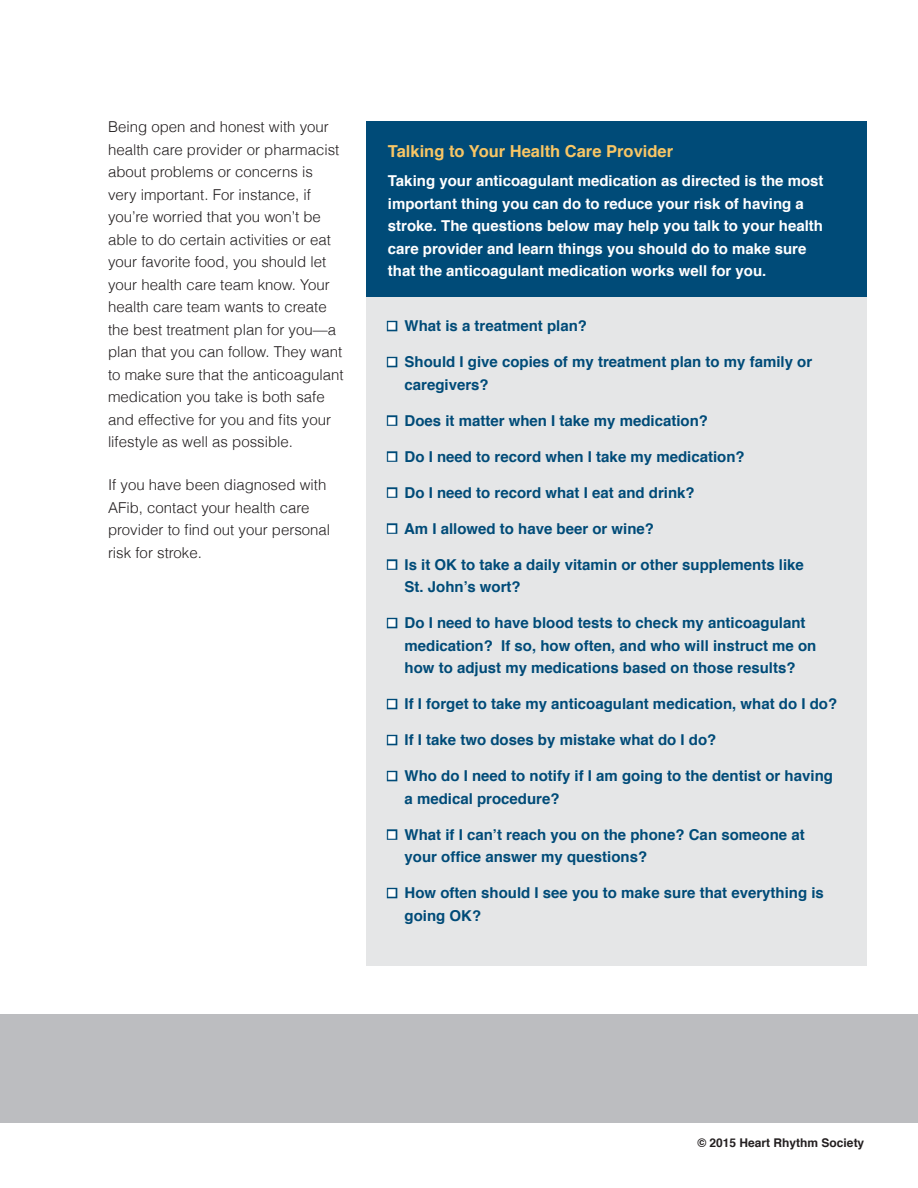
<style>
.page{position:relative;width:918px;height:1188px;background:#fff}
.page>*{position:absolute;margin:0;border:0;box-sizing:border-box;transform-origin:0 0}
.Red_bolded_subheads{font:700 16.5px "Helvetica";color:#f8c665}
.DYK_text{font:700 15px/22.5px "Helvetica";color:#004b78}
.Main_Body{font:300 15px/22.5px "Helvetica";color:#231f20}
.Main_Body-2{font:700 15px/22.5px "Helvetica";color:#fff}
.Medium_Bold_Black{font:700 12px "Helvetica";color:#231f20}
.s1{font-family:"Universal Newswith Comm Pi";font-weight:400;color:#fff}
</style>
<div class="page">
<div style="left:366px;top:121px;width:501px;height:179px;background:#004b78"></div>
<div style="left:366px;top:297px;width:501px;height:669px;background:#e5e6e7"></div>
<div style="left:387px;top:321px;width:10px;height:10px;border:3px solid #004b78"></div>
<div style="left:387px;top:357px;width:10px;height:10px;border:3px solid #004b78"></div>
<div style="left:387px;top:415px;width:10px;height:11px;border:3px solid #004b78"></div>
<div style="left:387px;top:451px;width:10px;height:11px;border:3px solid #004b78"></div>
<div style="left:387px;top:487px;width:10px;height:11px;border:3px solid #004b78"></div>
<div style="left:387px;top:523px;width:10px;height:11px;border:3px solid #004b78"></div>
<div style="left:387px;top:559px;width:10px;height:11px;border:3px solid #004b78"></div>
<div style="left:387px;top:618px;width:10px;height:10px;border:3px solid #004b78"></div>
<div style="left:387px;top:699px;width:10px;height:10px;border:3px solid #004b78"></div>
<div style="left:387px;top:735px;width:10px;height:10px;border:3px solid #004b78"></div>
<div style="left:387px;top:771px;width:10px;height:10px;border:3px solid #004b78"></div>
<div style="left:387px;top:829px;width:10px;height:11px;border:3px solid #004b78"></div>
<div style="left:387px;top:888px;width:10px;height:10px;border:3px solid #004b78"></div>
<div style="left:0;top:1014px;width:918px;height:109px;background:#bcbdc0"></div>
<p class="Main_Body" style="left:108px;top:115px;width:237px">Being open and honest with your health care provider or pharmacist about problems or concerns is very important. For instance, if you’re worried that you won’t be able to do certain activities or eat your favorite food, you should let your health care team know. Your health care team wants to create the best treatment plan for you—a plan that you can follow. They want to make sure that the anticoagulant medication you take is both safe and effective for you and fits your lifestyle as well as possible.</p>
<p class="Main_Body" style="left:108px;top:473px;width:224px">If you have been diagnosed with<br>AFib, contact your health care provider to find out your personal risk for stroke.</p>
<p class="Red_bolded_subheads" style="left:388px;top:138px;width:287px">Talking to Your Health Care Provider</p>
<p class="Main_Body-2" style="left:388px;top:170px;width:437px">Taking your anticoagulant medication as directed is the most important thing you can do to reduce your risk of having a stroke. The questions below may help you talk to your health care provider and learn things you should do to make sure that the anticoagulant medication works well for you.</p>
<p class="DYK_text" style="left:388px;top:315px;width:201px"><span class="s1">n</span> What is a treatment plan?</p>
<p class="DYK_text" style="left:405px;top:351px;width:409px;text-indent:-17px"><span class="s1">n</span> Should I give copies of my treatment plan to my family or caregivers?</p>
<p class="DYK_text" style="left:388px;top:409px;width:322px"><span class="s1">n</span> Does it matter when I take my medication?</p>
<p class="DYK_text" style="left:388px;top:445px;width:358px"><span class="s1">n</span> Do I need to record when I take my medication?</p>
<p class="DYK_text" style="left:388px;top:481px;width:308px"><span class="s1">n</span> Do I need to record what I eat and drink?</p>
<p class="DYK_text" style="left:388px;top:517px;width:268px"><span class="s1">n</span> Am I allowed to have beer or wine?</p>
<p class="DYK_text" style="left:405px;top:553px;width:401px;text-indent:-17px"><span class="s1">n</span> Is it OK to take a daily vitamin or other supplements like<br>St. John’s wort?</p>
<p class="DYK_text" style="left:405px;top:612px;width:413px;text-indent:-17px"><span class="s1">n</span> Do I need to have blood tests to check my anticoagulant medication? If so, how often, and who will instruct me on how to adjust my medications based on those results?</p>
<p class="DYK_text" style="left:388px;top:693px;width:451px"><span class="s1">n</span> If I forget to take my anticoagulant medication, what do I do?</p>
<p class="DYK_text" style="left:388px;top:729px;width:330px"><span class="s1">n</span> If I take two doses by mistake what do I do?</p>
<p class="DYK_text" style="left:405px;top:765px;width:430px;text-indent:-17px"><span class="s1">n</span> Who do I need to notify if I am going to the dentist or having a medical procedure?</p>
<p class="DYK_text" style="left:405px;top:823px;width:402px;text-indent:-17px"><span class="s1">n</span> What if I can’t reach you on the phone? Can someone at your office answer my questions?</p>
<p class="DYK_text" style="left:405px;top:882px;width:421px;text-indent:-17px"><span class="s1">n</span> How often should I see you to make sure that everything is going OK?</p>
<p class="Medium_Bold_Black" style="left:697px;top:1134px;width:168px">© 2015 Heart Rhythm Society</p>
</div>
